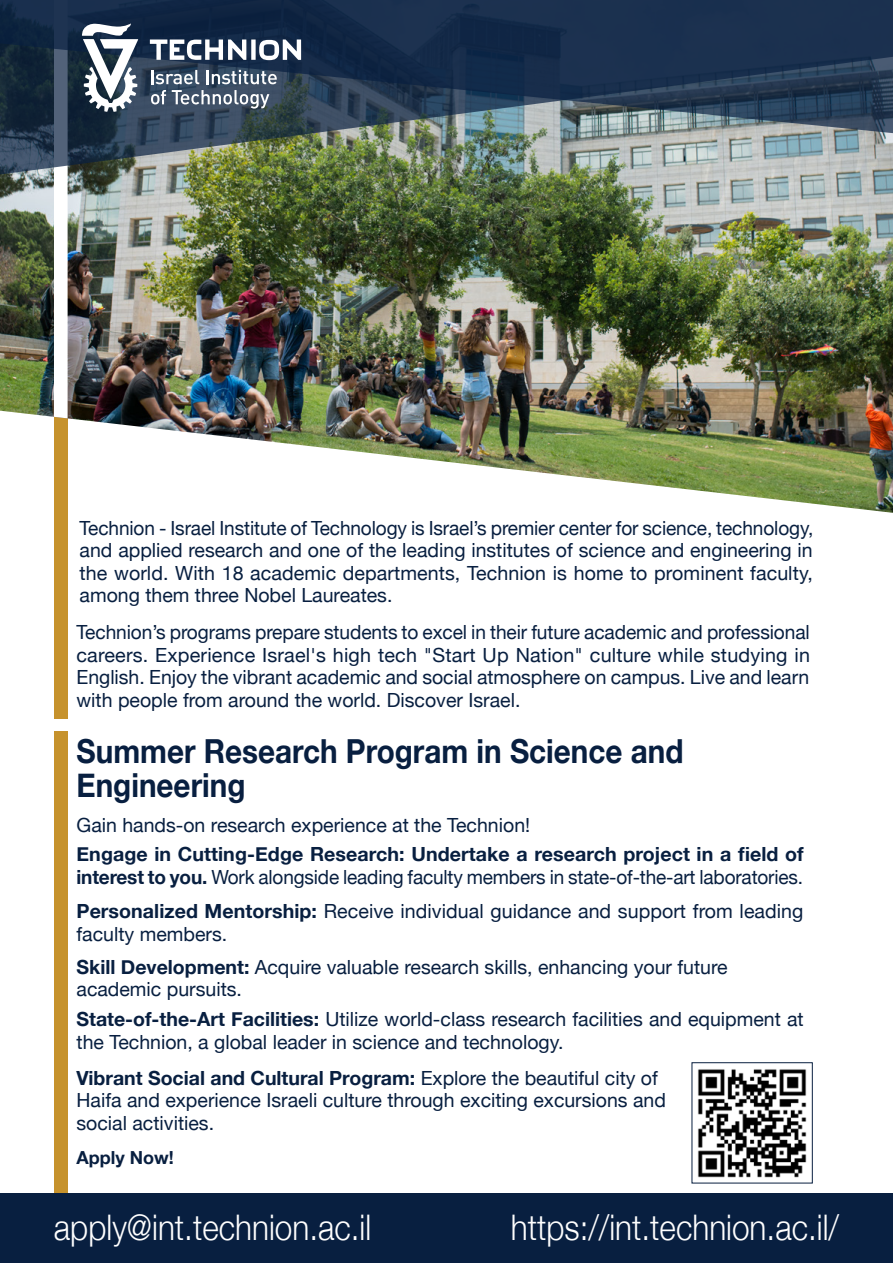
<style>
.page{position:relative;width:893px;height:1263px;background:#fff}
.page>*{position:absolute;margin:0;border:0;box-sizing:border-box;transform-origin:0 0}
.t1{font:300 35.25px "Helvetica Neue";color:#fff;scale:.89 1}
.t2{font:700 33.15px/34.2px "Helvetica Neue";color:#081f40;scale:.89 1}
.t3{font:19.5px/22.5px "Helvetica Neue";color:#081f40;text-align:justify}
.t4{font:700 19.5px/22.5px "Helvetica Neue";letter-spacing:.005em;color:#081f40}
.t5{font:700 18px "Helvetica Neue";color:#081f40}
.s1{font-weight:400}
.s2{font-weight:700}
</style>
<div class="page">
<div style="left:54px;top:392px;width:14px;height:327px;background:#c6922c"></div>
<div style="left:54px;top:731px;width:14px;height:532px;background:#c6922c"></div>
<div style="left:0;top:1193px;width:893px;height:70px;background:#081f40"></div>
<img style="left:0;top:177px;width:893px;height:336px">
<svg style="left:54px;top:177px;width:14px;height:241px"></svg>
<img style="left:0;top:0;width:893px;height:177px">
<svg style="left:82px;top:23px;width:56px;height:89px"></svg>
<svg style="left:259px;top:39px;width:42px;height:21px"></svg>
<div style="left:251px;top:39px;width:5px;height:21px;background:#fff"></div>
<svg style="left:150px;top:39px;width:96px;height:21px"></svg>
<svg style="left:151px;top:70px;width:48px;height:14px"></svg>
<svg style="left:206px;top:70px;width:71px;height:14px"></svg>
<svg style="left:151px;top:90px;width:15px;height:14px"></svg>
<svg style="left:172px;top:90px;width:97px;height:19px;background:#707c8d"></svg>
<img style="left:697px;top:1069px;width:110px;height:109px">
<p class="t3" style="left:80px;top:518px;width:735px">Technion - Israel Institute of Technology is Israel s’ premier center for science, technology, and applied research and one of the leading institutes of science and engineering in the world. With 18 academic departments, Technion is home to prominent faculty, among them three Nobel Laureates.</p>
<p class="t3" style="left:77px;top:622px;width:735px">Technion s’ programs prepare students to excel in their future academic and professional careers. Experience Israel s' high tech "Start Up Nation" culture while studying in English. Enjoy the vibrant academic and social atmosphere on campus. Live and learn with people from around the world. Discover Israel.</p>
<p class="t2" style="left:77px;top:735px;width:683px">Summer Research Program in Science and<br>Engineering</p>
<p class="t3" style="left:77px;top:815px;width:455px">Gain hands-on research experience at the Technion!</p>
<p class="t4" style="left:77px;top:844px;width:729px">Engage in Cutting-Edge Research: Undertake a research project in a field of interest to you. <span class="s1">Work alongside leading faculty members in state-of-the-art laboratories.</span></p>
<p class="t3" style="left:77px;top:901px;width:728px"><span class="s2">Personalized Mentorship:</span> Receive individual guidance and support from leading faculty members.</p>
<p class="t3" style="left:77px;top:957px;width:653px"><span class="s2">Skill Development:</span> Acquire valuable research skills, enhancing your future</p>
<p class="t3" style="left:77px;top:979px;width:167px">academic pursuits.</p>
<p class="t3" style="left:77px;top:1009px;width:729px"><span class="s2">State-of-the-Art Facilities:</span> Utilize world-class research facilities and equipment at the Technion a, global leader in science and technology.</p>
<p class="t4" style="left:77px;top:1067px;width:583px">Vibrant Social and Cultural Program: <span class="s1">Explore the beautiful city of</span></p>
<p class="t3" style="left:77px;top:1090px;width:591px">Haifa and experience Israeli culture through exciting excursions and</p>
<p class="t3" style="left:77px;top:1113px;width:139px">social activities.</p>
<p class="t5" style="left:77px;top:1144px;width:99px">Apply Now!</p>
<p class="t1" style="left:54px;top:1199px;width:358px">apply@int.technion.ac i l.</p>
<p class="t1" style="left:511px;top:1199px;width:370px">https://int.technion. a c /i l.</p>
</div>
